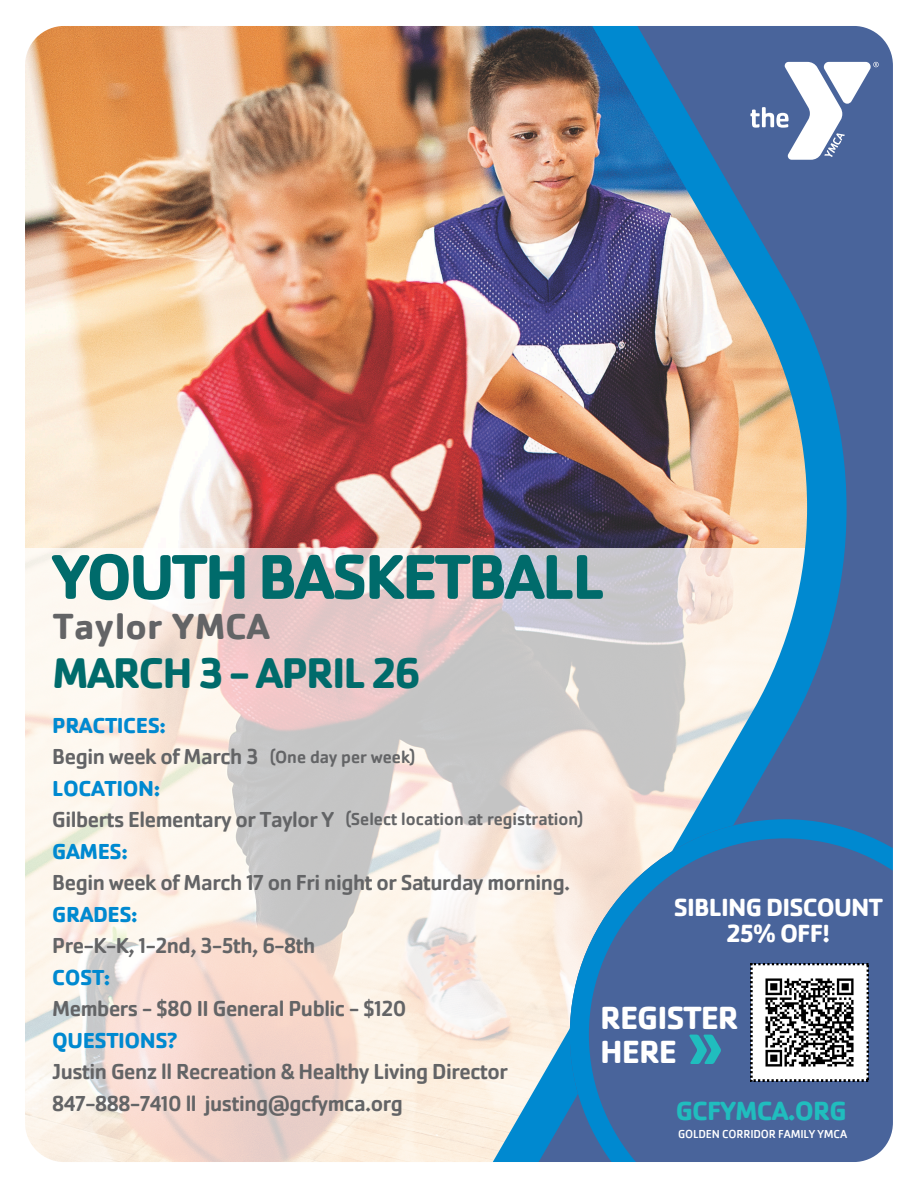
<style>
.page{position:relative;width:918px;height:1188px;background:#fff}
.page>*{position:absolute;margin:0;border:0;box-sizing:border-box;transform-origin:0 0}
.t1{font:700 65.55px "Cachet Pro";letter-spacing:-.045em;color:#006b6b}
.t2{font:700 44.55px "Cachet Pro";letter-spacing:-.045em;color:#006b6b}
.t3{font:700 37.5px "Cachet";letter-spacing:-.01em;color:#636466}
.t4{font:700 33.3px/33.8px "Cachet Pro";letter-spacing:-.03em;color:#fff}
.t5{font:700 27.3px "Cachet Pro";letter-spacing:-.03em;color:#20bdbe}
.t6{font:700 25.8px/25.8px "Cachet Pro";letter-spacing:-.03em;color:#fff;text-align:center}
.t7{font:500 22.5px/31.5px "Cachet Pro";letter-spacing:-.02em;color:#636466}
.t8{font:500 18px "Cachet Pro";color:#636466}
.t9{font:12px "Cachet Pro";letter-spacing:-.015em;color:#fff}
.s1{font-weight:700;color:#0089d0}
</style>
<div class="page">
<img style="left:25px;top:26px;width:868px;height:1136px">
<svg style="left:750px;top:963px;width:119px;height:118px"></svg>
<p class="t1" style="left:52px;top:535px;width:554px">YOUTH BASKETBALL</p>
<p class="t3" style="left:52px;top:602px;width:220px">Taylor YMCA</p>
<h4 class="t2" style="left:52px;top:645px;width:370px">MARCH 3 - APRIL 26</h4>
<p class="t7" style="left:52px;top:709px;width:520px"><span class="s1">PRACTICES:<br></span>Begin week of March 3<br><span class="s1">LOCATION:<br></span>Gilberts Elementary or Taylor Y<br><span class="s1">GAMES:<br></span>Begin week of March 17 on Fri night or Saturday morning.<br><span class="s1">GRADES:<br></span>Pre-K-K, 1-2nd, 3-5th, 6-8th<br><span class="s1">COST:<br></span>Members - $80 II General Public - $120<br><span class="s1">QUESTIONS?<br></span>Justin Genz ll Recreation &amp; Healthy Living Director<br>847-888-7410 ll justing@gcfymca.org</p>
<p class="t8" style="left:270px;top:745px;width:147px">(One day per week)</p>
<h5 class="t8" style="left:346px;top:807px;width:239px">(Select location at registration)</h5>
<p class="t6" style="left:674px;top:894px;width:210px">SIBLING DISCOUNT<br>25% OFF!</p>
<h1 class="t4" style="left:600px;top:1001px;width:140px">REGISTER<br>HERE</h1>
<h2 class="t5" style="left:676px;top:1094px;width:173px">GCFYMCA.ORG</h2>
<h5 class="t9" style="left:678px;top:1126px;width:170px">GOLDEN CORRIDOR FAMILY YMCA</h5>
</div>
